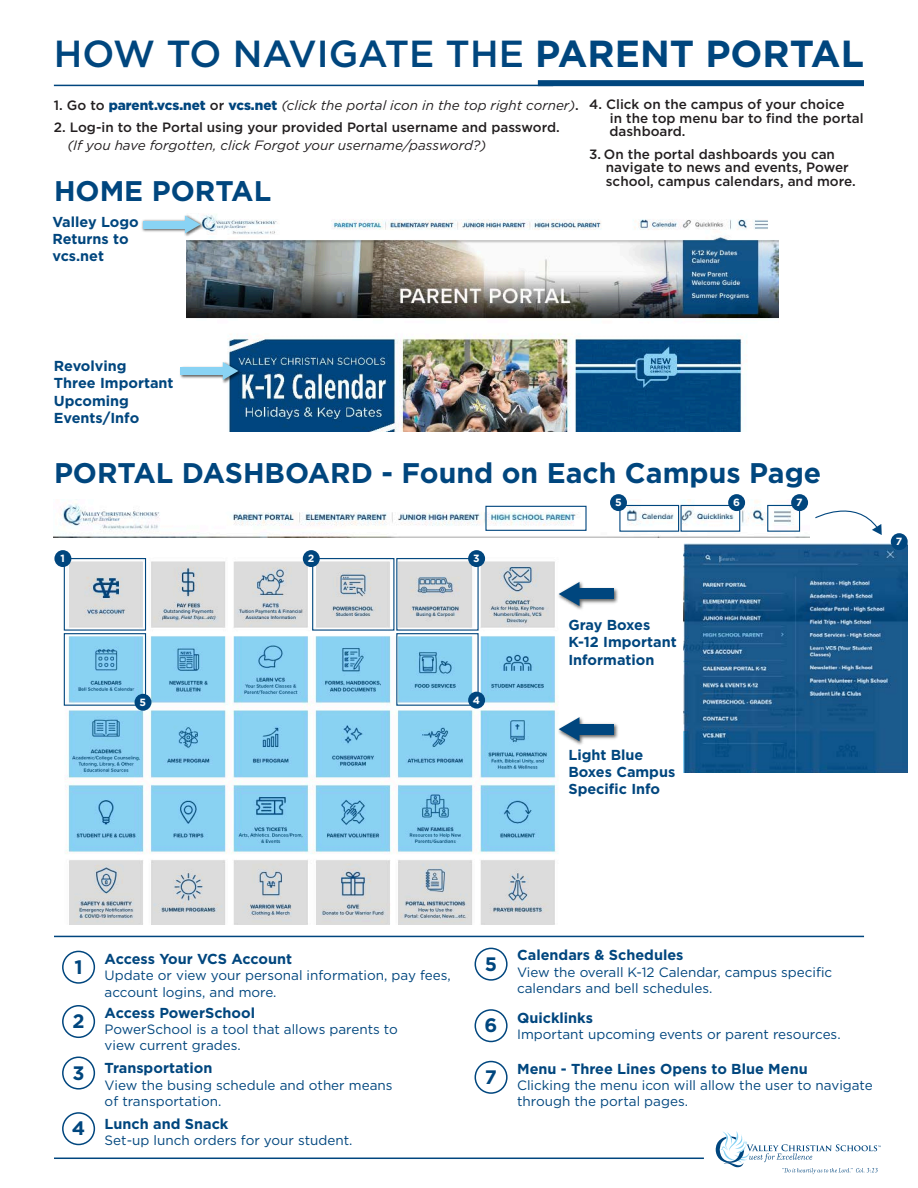
<style>
.page{position:relative;width:918px;height:1188px;background:#fff}
.page>*{position:absolute;margin:0;border:0;box-sizing:border-box;transform-origin:0 0}
.t1{font:500 37.65px "Gotham";color:#00467e}
.t2{font:700 28.35px "Gotham";color:#00467e}
.t3{font:700 19.5px "Gotham";color:#00467e}
.t4{font:700 14.4px/17.4px "Gotham";color:#00467e}
.t5{font:13.5px/16.2px "Gotham";color:#00467e}
.t6{font:500 13.5px/13.5px "Gotham";color:#231f20}
.t7{font:italic 13.5px "Gotham";color:#231f20}
.t8{font:700 10.5px "Gotham";color:#fff}
.s1{font-weight:700}
.s2{font-weight:500;font-style:normal}
.s3{font-weight:900;font-style:normal;color:#00467e}
</style>
<div class="page">
<img style="left:187px;top:215px;width:591px;height:217px">
<svg style="left:715px;top:1131px;width:166px;height:43px"></svg>
<hr style="left:54px;top:85px;width:499px;height:1px;background:#00467e">
<div style="left:538px;top:80px;width:326px;height:6px;background:#00467e"></div>
<div style="left:62px;top:1057px;width:33px;height:33px;border:2px solid #00467e;border-radius:50%"></div>
<div style="left:62px;top:1005px;width:33px;height:33px;border:2px solid #00467e;border-radius:50%"></div>
<div style="left:62px;top:951px;width:33px;height:33px;border:2px solid #00467e;border-radius:50%"></div>
<div style="left:62px;top:1112px;width:33px;height:33px;border:2px solid #00467e;border-radius:50%"></div>
<div style="left:475px;top:948px;width:33px;height:33px;border:2px solid #00467e;border-radius:50%"></div>
<div style="left:475px;top:1061px;width:33px;height:33px;border:2px solid #00467e;border-radius:50%"></div>
<div style="left:475px;top:1009px;width:33px;height:33px;border:2px solid #00467e;border-radius:50%"></div>
<hr style="left:54px;top:1158px;width:650px;height:1px;background:#00467e">
<hr style="left:54px;top:936px;width:810px;height:1px;background:#00467e">
<img style="left:683px;top:544px;width:224px;height:228px">
<img style="left:141px;top:215px;width:64px;height:24px">
<svg style="left:185px;top:216px;width:15px;height:17px"></svg>
<div style="left:143px;top:221px;width:44px;height:7px;background:#89d3f4"></div>
<img style="left:180px;top:360px;width:64px;height:25px">
<svg style="left:223px;top:362px;width:15px;height:18px"></svg>
<div style="left:181px;top:367px;width:44px;height:8px;background:#89d3f4"></div>
<img style="left:54px;top:500px;width:756px;height:37px">
<img style="left:59px;top:550px;width:500px;height:375px">
<img style="left:556px;top:579px;width:62px;height:34px">
<svg style="left:559px;top:582px;width:20px;height:24px"></svg>
<div style="left:576px;top:589px;width:38px;height:10px;background:#00467e"></div>
<img style="left:556px;top:714px;width:62px;height:34px">
<svg style="left:559px;top:717px;width:20px;height:24px"></svg>
<div style="left:576px;top:724px;width:38px;height:10px;background:#00467e"></div>
<div style="left:485px;top:506px;width:102px;height:25px;border:1px solid #00467e"></div>
<div style="left:64px;top:558px;width:82px;height:73px;border:1px solid #00467e"></div>
<div style="left:54px;top:550px;width:17px;height:17px;background:#00467e;border-radius:50%"></div>
<div style="left:64px;top:633px;width:82px;height:73px;border:1px solid #00467e"></div>
<div style="left:135px;top:694px;width:16px;height:17px;background:#00467e;border-radius:50%"></div>
<div style="left:619px;top:505px;width:60px;height:27px;border:1px solid #00467e"></div>
<div style="left:610px;top:494px;width:17px;height:17px;background:#00467e;border-radius:50%"></div>
<div style="left:680px;top:505px;width:60px;height:27px;border:1px solid #00467e"></div>
<div style="left:728px;top:494px;width:17px;height:17px;background:#00467e;border-radius:50%"></div>
<div style="left:767px;top:505px;width:33px;height:27px;border:1px solid #00467e"></div>
<div style="left:791px;top:494px;width:17px;height:17px;background:#00467e;border-radius:50%"></div>
<div style="left:891px;top:533px;width:17px;height:17px;background:#00467e;border-radius:50%"></div>
<div style="left:312px;top:558px;width:82px;height:73px;border:1px solid #00467e"></div>
<div style="left:303px;top:550px;width:17px;height:17px;background:#00467e;border-radius:50%"></div>
<div style="left:468px;top:550px;width:17px;height:17px;background:#00467e;border-radius:50%"></div>
<div style="left:468px;top:692px;width:17px;height:17px;background:#00467e;border-radius:50%"></div>
<svg style="left:815px;top:510px;width:67px;height:25px"></svg>
<h1 class="t1" style="left:54px;top:29px;width:812px">HOW TO NAVIGATE THE <span class="s1">PARENT PORTAL</span></h1>
<p class="t7" style="left:54px;top:96px;width:527px"><span class="s2">1. Go to</span> <span class="s3">parent.vcs.net</span> <span class="s2">or</span> <span class="s3">vcs.net</span> (click the portal icon in the top right corner)<span class="s2">.</span></p>
<p class="t6" style="left:54px;top:120px;width:507px">2. Log-in to the Portal using your provided Portal username and password.</p>
<p class="t7" style="left:67px;top:137px;width:420px">(If you have forgotten, click Forgot your username/password?)</p>
<h2 class="t2" style="left:54px;top:172px;width:219px">HOME PORTAL</h2>
<p class="t4" style="left:52px;top:213px;width:88px">Valley Logo<br>Returns to vcs.net</p>
<p class="t6" style="left:610px;top:98px;width:256px;text-indent:-20px">4. Click on the campus of your choice<br>in the top menu bar to find the portal dashboard.</p>
<p class="t6" style="left:606px;top:147px;width:251px;text-indent:-17px">3. On the portal dashboards you can navigate to news and events, Power school, campus calendars, and more.</p>
<p class="t4" style="left:54px;top:357px;width:121px">Revolving<br>Three Important<br>Upcoming<br>Events/Info</p>
<h2 class="t2" style="left:54px;top:455px;width:769px">PORTAL DASHBOARD - Found on Each Campus Page</h2>
<p class="t8" style="left:61px;top:552px;width:6px">1</p>
<p class="t8" style="left:140px;top:695px;width:8px">5</p>
<p class="t8" style="left:308px;top:552px;width:8px">2</p>
<p class="t8" style="left:473px;top:552px;width:8px">3</p>
<p class="t8" style="left:473px;top:693px;width:9px">4</p>
<p class="t8" style="left:615px;top:496px;width:8px">5</p>
<p class="t8" style="left:733px;top:496px;width:8px">6</p>
<p class="t8" style="left:796px;top:496px;width:8px">7</p>
<p class="t4" style="left:568px;top:616px;width:110px">Gray Boxes<br>K-12 Important<br>Information</p>
<p class="t4" style="left:568px;top:746px;width:108px">Light Blue<br>Boxes Campus<br>Specific Info</p>
<p class="t8" style="left:896px;top:535px;width:8px">7</p>
<h3 class="t3" style="left:74px;top:954px;width:10px">1</h3>
<p class="t4" style="left:105px;top:950px;width:189px">Access Your VCS Account</p>
<p class="t5" style="left:105px;top:967px;width:348px">Update or view your personal information, pay fees, account logins, and more.</p>
<h3 class="t3" style="left:485px;top:951px;width:14px">5</h3>
<p class="t4" style="left:517px;top:947px;width:168px">Calendars &amp; Schedules</p>
<p class="t5" style="left:517px;top:964px;width:317px">View the overall K-12 Calendar, campus specific calendars and bell schedules.</p>
<h3 class="t3" style="left:72px;top:1008px;width:14px">2</h3>
<p class="t4" style="left:105px;top:1004px;width:152px">Access PowerSchool</p>
<p class="t5" style="left:105px;top:1021px;width:295px">PowerSchool is a tool that allows parents to view current grades.</p>
<p class="t4" style="left:517px;top:1009px;width:78px">Quicklinks</p>
<p class="t5" style="left:484px;top:1026px;width:358px"><sup>6</sup> Important upcoming events or parent resources.</p>
<h3 class="t3" style="left:72px;top:1060px;width:14px">3</h3>
<p class="t4" style="left:105px;top:1060px;width:109px">Transportation</p>
<p class="t5" style="left:105px;top:1077px;width:289px">View the busing schedule and other means of transportation.</p>
<h3 class="t3" style="left:485px;top:1064px;width:14px">7</h3>
<p class="t4" style="left:517px;top:1060px;width:292px">Menu - Three Lines Opens to Blue Menu</p>
<p class="t5" style="left:517px;top:1077px;width:357px">Clicking the menu icon will allow the user to navigate through the portal pages.</p>
<h3 class="t3" style="left:72px;top:1116px;width:15px">4</h3>
<p class="t4" style="left:105px;top:1115px;width:125px">Lunch and Snack</p>
<p class="t5" style="left:105px;top:1132px;width:249px">Set-up lunch orders for your student.</p>
</div>
